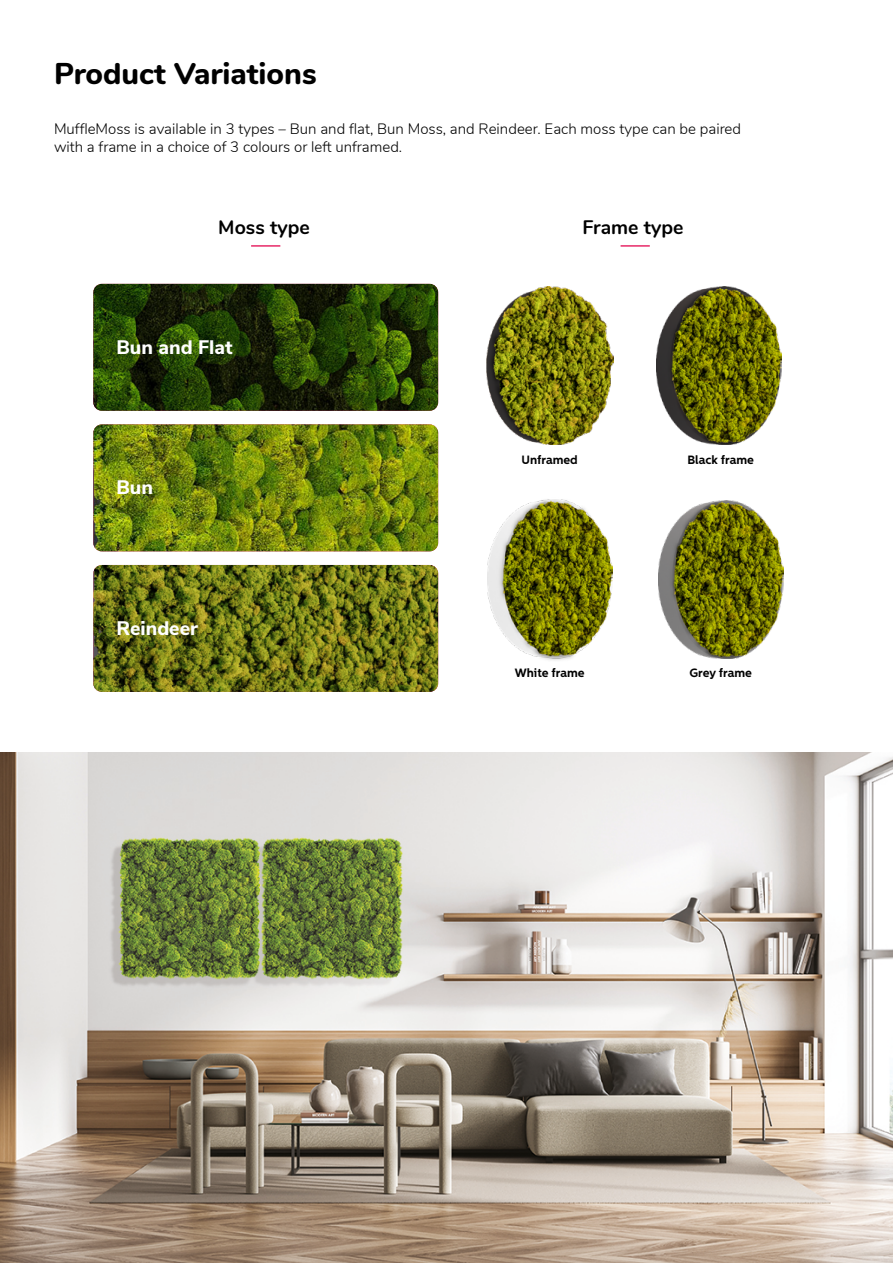
<style>
.page{position:relative;width:893px;height:1263px;background:#fff}
.page>*{position:absolute;margin:0;border:0;box-sizing:border-box;transform-origin:0 0}
.t1{font:800 30px "Nunito";color:#000}
.t2{font:800 19.5px "Nunito Sans";color:#fff}
.t3{font:700 19.5px "Nunito";color:#000}
.t4{font:300 15px/18px "Nunito";color:#000}
.t5{font:700 12px "Centrale Sans";color:#000}
</style>
<div class="page">
<img style="left:0;top:753px;width:893px;height:510px">
<img style="left:93px;top:284px;width:345px;height:127px">
<img style="left:93px;top:424px;width:345px;height:127px">
<img style="left:93px;top:565px;width:345px;height:127px">
<img style="left:656px;top:286px;width:125px;height:159px">
<img style="left:487px;top:499px;width:126px;height:161px">
<img style="left:658px;top:500px;width:125px;height:158px">
<img style="left:486px;top:286px;width:127px;height:159px">
<hr style="left:621px;top:245px;width:29px;height:2px;background:#e72867">
<hr style="left:251px;top:245px;width:29px;height:2px;background:#e72867">
<p class="t1" style="left:54px;top:52px;width:264px">Product Variations</p>
<p class="t4" style="left:54px;top:119px;width:689px">MuffleMoss is available in 3 types – Bun and flat, Bun Moss, and Reindeer. Each moss type can be paired with a frame in a choice of 3 colours or left unframed.</p>
<p class="t3" style="left:218px;top:213px;width:93px">Moss type</p>
<p class="t2" style="left:116px;top:332px;width:118px">Bun and Flat</p>
<p class="t2" style="left:116px;top:473px;width:38px">Bun</p>
<p class="t2" style="left:116px;top:614px;width:83px">Reindeer</p>
<p class="t3" style="left:582px;top:213px;width:103px">Frame type</p>
<p class="t5" style="left:522px;top:452px;width:58px">Unframed</p>
<p class="t5" style="left:687px;top:452px;width:68px">Black frame</p>
<p class="t5" style="left:515px;top:666px;width:71px">White frame</p>
<p class="t5" style="left:689px;top:666px;width:64px">Grey frame</p>
</div>
